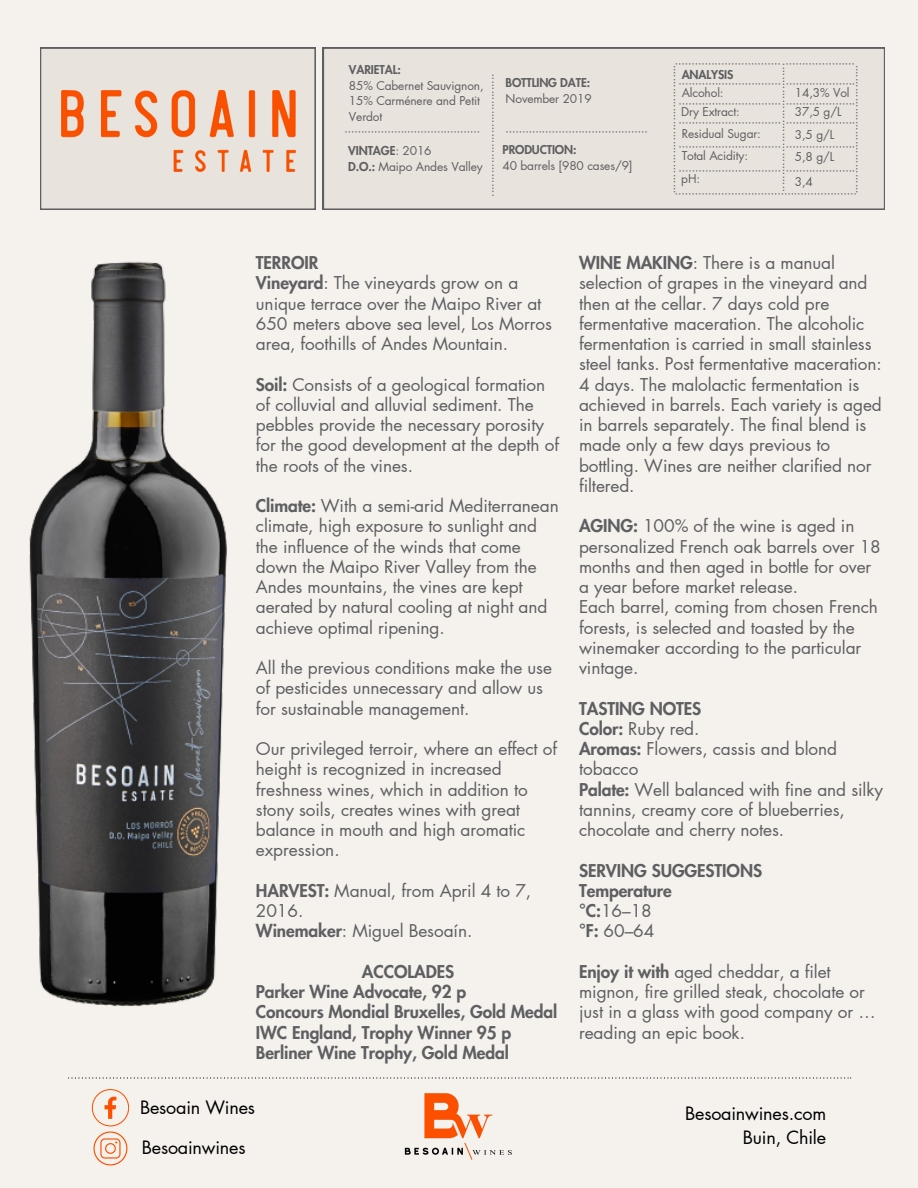
<style>
.page{position:relative;width:918px;height:1188px;background:#f5f1ed}
.page>*{position:absolute;margin:0;border:0;box-sizing:border-box;transform-origin:0 0}
.t1{font:18px "Futura LT Pro";letter-spacing:-.01em;color:#000}
.t2{font:17.25px/20.2px "Futura LT Pro";letter-spacing:-.005em;color:#5e5f61}
.t3{font:800 17.25px "Futura LT Pro";letter-spacing:-.005em;color:#5e5f61}
.t4{font:12px/15.9px "Futura LT Pro";letter-spacing:-.01em;color:#5e5f61}
.t5{font:800 12px "Futura LT Pro";letter-spacing:-.01em;color:#5e5f61}
.t6{font:10.5px "IBM Plex Sans";color:#5e5f61}
.s1{font-weight:400}
.s2{font-weight:800}
</style>
<div class="page">
<img style="left:29px;top:261px;width:198px;height:745px">
<svg style="left:68px;top:1077px;width:783px;height:2px"></svg>
<svg style="left:92px;top:1089px;width:37px;height:77px"></svg>
<svg style="left:40px;top:48px;width:276px;height:162px"></svg>
<img style="left:61px;top:90px;width:234px;height:81px">
<img style="left:404px;top:1093px;width:108px;height:67px">
<div style="left:323px;top:48px;width:562px;height:162px;background:#e9e3dd"></div>
<p class="t5" style="left:349px;top:64px;width:53px">VARIETAL:</p>
<p class="t4" style="left:349px;top:78px;width:136px">85% Cabernet Sauvignon,<br>15% Carménere and Petit<br>Verdot</p>
<p class="t5" style="left:506px;top:77px;width:86px">BOTTLING DATE:</p>
<p class="t6" style="left:485px;top:197px;width:125px;rotate:-90deg">·····································</p>
<p class="t4" style="left:506px;top:91px;width:88px">November 2019</p>
<p class="t6" style="left:344px;top:124px;width:137px">·········································</p>
<p class="t6" style="left:506px;top:124px;width:144px">···········································</p>
<p class="t5" style="left:503px;top:145px;width:75px">PRODUCTION:</p>
<p class="t4" style="left:503px;top:159px;width:132px">40 barrels [980 cases/9]</p>
<p class="t5" style="left:348px;top:145px;width:85px">VINTAGE<span class="s1">: 2016</span></p>
<p class="t4" style="left:348px;top:159px;width:136px"><span class="s2">D.O.:</span> Maipo Andes Valley</p>
<p class="t6" style="left:675px;top:57px;width:182px">································ ·····················</p>
<p class="t6" style="left:776px;top:192px;width:131px;rotate:-90deg">·······································</p>
<p class="t6" style="left:682px;top:65px;width:131px;rotate:90deg">·······································</p>
<p class="t6" style="left:865px;top:65px;width:131px;rotate:90deg">·······································</p>
<p class="t5" style="left:682px;top:69px;width:53px">ANALYSIS</p>
<p class="t4" style="left:682px;top:86px;width:43px">Alcohol:</p>
<p class="t4" style="left:681px;top:104px;width:60px">Dry Extract:</p>
<p class="t4" style="left:682px;top:126px;width:81px">Residual Sugar:</p>
<p class="t4" style="left:682px;top:148px;width:68px">Total Acidity:</p>
<p class="t4" style="left:681px;top:171px;width:20px">pH:</p>
<p class="t6" style="left:679px;top:76px;width:178px">······························· ·····················</p>
<p class="t4" style="left:795px;top:86px;width:56px">14,3% Vol</p>
<p class="t4" style="left:795px;top:104px;width:48px">37,5 g/L</p>
<p class="t4" style="left:795px;top:127px;width:41px">3,5 g/L</p>
<p class="t4" style="left:795px;top:149px;width:41px">5,8 g/L</p>
<p class="t4" style="left:795px;top:174px;width:20px">3,4</p>
<p class="t6" style="left:679px;top:96px;width:178px">······························· ·····················</p>
<p class="t6" style="left:679px;top:115px;width:178px">······························· ·····················</p>
<p class="t6" style="left:679px;top:139px;width:178px">······························· ·····················</p>
<p class="t6" style="left:679px;top:163px;width:178px">······························· ·····················</p>
<p class="t6" style="left:675px;top:186px;width:183px">·······················································</p>
<p class="t3" style="left:256px;top:255px;width:64px">TERROIR</p>
<p class="t2" style="left:256px;top:274px;width:298px"><span class="s2">Vineyard</span>: The vineyards grow on a unique terrace over the Maipo River at 650 meters above sea level, Los Morros area, foothills of Andes Mountain.</p>
<p class="t2" style="left:256px;top:375px;width:305px"><span class="s2">Soil:</span> Consists of a geological formation of colluvial and alluvial sediment. The pebbles provide the necessary porosity for the good development at the depth of the roots of the vines.</p>
<p class="t2" style="left:256px;top:497px;width:304px"><span class="s2">Climate:</span> With a semi-arid Mediterranean climate, high exposure to sunlight and the influence of the winds that come down the Maipo River Valley from the Andes mountains, the vines are kept aerated by natural cooling at night and achieve optimal ripening.</p>
<p class="t2" style="left:256px;top:659px;width:298px">All the previous conditions make the use of pesticides unnecessary and allow us for sustainable management.</p>
<p class="t2" style="left:256px;top:740px;width:303px">Our privileged terroir, where an effect of height is recognized in increased freshness wines, which in addition to stony soils, creates wines with great balance in mouth and high aromatic expression.</p>
<p class="t2" style="left:256px;top:881px;width:277px"><span class="s2">HARVEST:</span> Manual, from April 4 to 7,<br>2016.</p>
<p class="t2" style="left:256px;top:922px;width:218px"><span class="s2">Winemaker</span>: Miguel Besoaín.</p>
<p class="t3" style="left:362px;top:964px;width:94px">ACCOLADES</p>
<p class="t3" style="left:256px;top:984px;width:212px">Parker Wine Advocate, 92 p</p>
<p class="t3" style="left:256px;top:1004px;width:303px">Concours Mondial Bruxelles, Gold Medal</p>
<p class="t3" style="left:256px;top:1025px;width:257px">IWC England, Trophy Winner 95 p</p>
<p class="t3" style="left:256px;top:1045px;width:254px">Berliner Wine Trophy, Gold Medal</p>
<p class="t1" style="left:140px;top:1099px;width:117px">Besoain Wines</p>
<p class="t1" style="left:142px;top:1139px;width:105px">Besoainwines</p>
<p class="t2" style="left:579px;top:254px;width:304px"><span class="s2">WINE MAKING</span>: There is a manual selection of grapes in the vineyard and then at the cellar. 7 days cold pre fermentative maceration. The alcoholic fermentation is carried in small stainless steel tanks. Post fermentative maceration:<br>4 days. The malolactic fermentation is achieved in barrels. Each variety is aged in barrels separately. The final blend is made only a few days previous to bottling. Wines are neither clarified nor filtered.</p>
<p class="t2" style="left:579px;top:517px;width:303px"><span class="s2">AGING:</span> 100% of the wine is aged in personalized French oak barrels over 18 months and then aged in bottle for over a year before market release.</p>
<p class="t2" style="left:579px;top:598px;width:300px">Each barrel, coming from chosen French forests, is selected and toasted by the winemaker according to the particular vintage.</p>
<p class="t3" style="left:579px;top:701px;width:124px">TASTING NOTES</p>
<p class="t2" style="left:579px;top:719px;width:122px"><span class="s2">Color:</span> Ruby red.</p>
<p class="t2" style="left:579px;top:740px;width:260px"><span class="s2">Aromas:</span> Flowers, cassis and blond tobacco</p>
<p class="t2" style="left:579px;top:780px;width:305px"><span class="s2">Palate:</span> Well balanced with fine and silky tannins, creamy core of blueberries, chocolate and cherry notes.</p>
<p class="t3" style="left:579px;top:863px;width:184px">SERVING SUGGESTIONS</p>
<p class="t3" style="left:579px;top:883px;width:94px">Temperature</p>
<p class="t2" style="left:579px;top:902px;width:74px"><span class="s2">°C:</span>16–18</p>
<p class="t2" style="left:579px;top:922px;width:77px"><span class="s2">°F:</span> 60–64</p>
<p class="t2" style="left:579px;top:962px;width:298px"><span class="s2">Enjoy it with</span> aged cheddar, a filet mignon, fire grilled steak, chocolate or just in a glass with good company or … reading an epic book.</p>
<p class="t1" style="left:685px;top:1105px;width:142px">Besoainwines.com</p>
<p class="t1" style="left:743px;top:1130px;width:85px">Buin, Chile</p>
</div>
